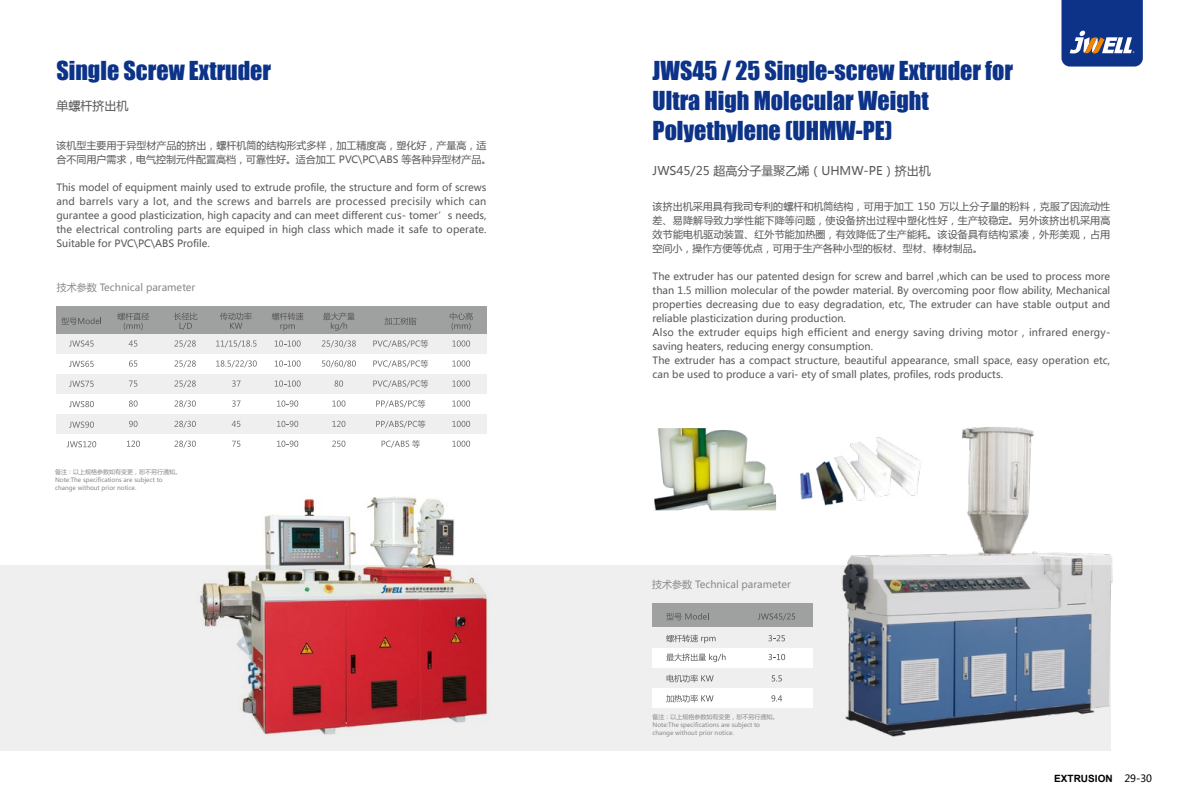
<style>
.page{position:relative;width:1191px;height:808px;background:#fff}
.page>*{position:absolute;margin:0;border:0;box-sizing:border-box;transform-origin:0 0}
.t1{font:24px/30px "Impact";color:#0c3388}
.t2{font:12px "Microsoft Ya Hei";color:#595757}
.t3{font:10px/14px "Microsoft Ya Hei";color:#595757}
.t4{font:10px "Microsoft Ya Hei";color:#898989}
.t5{font:700 10px "Arial";color:#000}
.t6{font:6px/8px "Microsoft Ya Hei";color:#898989}
.s1{font-family:"Microsoft Ya Hei";font-weight:400}
</style>
<div class="page">
<div style="left:0;top:566px;width:1110px;height:185px;background:#efefef"></div>
<img style="left:812px;top:427px;width:301px;height:324px">
<img style="left:179px;top:497px;width:314px;height:238px">
<svg style="left:1061px;top:0;width:81px;height:67px;background:#2d4c91"></svg>
<div style="left:56px;top:414px;width:51px;height:20px;background:#efefef"></div>
<div style="left:56px;top:306px;width:51px;height:27px;background:#9fa0a0"></div>
<div style="left:108px;top:306px;width:51px;height:27px;background:#9fa0a0"></div>
<div style="left:159px;top:306px;width:51px;height:27px;background:#9fa0a0"></div>
<div style="left:211px;top:306px;width:51px;height:27px;background:#9fa0a0"></div>
<div style="left:262px;top:306px;width:51px;height:27px;background:#9fa0a0"></div>
<div style="left:56px;top:334px;width:51px;height:19px;background:#efefef"></div>
<div style="left:108px;top:334px;width:51px;height:19px;background:#efefef"></div>
<div style="left:159px;top:334px;width:51px;height:19px;background:#efefef"></div>
<div style="left:211px;top:334px;width:51px;height:19px;background:#efefef"></div>
<div style="left:262px;top:334px;width:51px;height:19px;background:#efefef"></div>
<div style="left:56px;top:374px;width:51px;height:20px;background:#efefef"></div>
<div style="left:108px;top:374px;width:51px;height:20px;background:#efefef"></div>
<div style="left:159px;top:374px;width:51px;height:20px;background:#efefef"></div>
<div style="left:211px;top:374px;width:51px;height:20px;background:#efefef"></div>
<div style="left:262px;top:374px;width:51px;height:20px;background:#efefef"></div>
<div style="left:314px;top:306px;width:51px;height:27px;background:#9fa0a0"></div>
<div style="left:435px;top:306px;width:51px;height:27px;background:#9fa0a0"></div>
<div style="left:365px;top:306px;width:70px;height:27px;background:#9fa0a0"></div>
<div style="left:314px;top:334px;width:51px;height:19px;background:#efefef"></div>
<div style="left:435px;top:334px;width:51px;height:19px;background:#efefef"></div>
<div style="left:365px;top:334px;width:70px;height:19px;background:#efefef"></div>
<div style="left:314px;top:374px;width:51px;height:20px;background:#efefef"></div>
<div style="left:435px;top:374px;width:51px;height:20px;background:#efefef"></div>
<div style="left:365px;top:374px;width:70px;height:20px;background:#efefef"></div>
<svg style="left:69px;top:340px;width:25px;height:7px"></svg>
<svg style="left:69px;top:361px;width:25px;height:6px"></svg>
<svg style="left:69px;top:381px;width:25px;height:6px"></svg>
<svg style="left:69px;top:401px;width:25px;height:6px"></svg>
<svg style="left:69px;top:421px;width:25px;height:7px"></svg>
<svg style="left:129px;top:340px;width:8px;height:7px"></svg>
<svg style="left:129px;top:360px;width:8px;height:7px"></svg>
<svg style="left:129px;top:380px;width:8px;height:7px"></svg>
<svg style="left:129px;top:400px;width:9px;height:7px"></svg>
<svg style="left:174px;top:340px;width:22px;height:7px"></svg>
<svg style="left:174px;top:360px;width:22px;height:8px"></svg>
<svg style="left:174px;top:380px;width:22px;height:8px"></svg>
<svg style="left:174px;top:400px;width:22px;height:8px"></svg>
<svg style="left:216px;top:340px;width:40px;height:7px"></svg>
<svg style="left:216px;top:360px;width:41px;height:8px"></svg>
<svg style="left:232px;top:380px;width:9px;height:7px"></svg>
<svg style="left:232px;top:400px;width:9px;height:7px"></svg>
<svg style="left:275px;top:340px;width:26px;height:7px"></svg>
<svg style="left:275px;top:360px;width:26px;height:7px"></svg>
<svg style="left:275px;top:380px;width:26px;height:7px"></svg>
<svg style="left:277px;top:400px;width:21px;height:7px"></svg>
<svg style="left:322px;top:340px;width:34px;height:7px"></svg>
<svg style="left:322px;top:360px;width:34px;height:8px"></svg>
<svg style="left:334px;top:380px;width:9px;height:7px"></svg>
<svg style="left:332px;top:400px;width:13px;height:7px"></svg>
<svg style="left:373px;top:340px;width:55px;height:7px"></svg>
<svg style="left:373px;top:360px;width:55px;height:8px"></svg>
<svg style="left:373px;top:380px;width:55px;height:8px"></svg>
<svg style="left:376px;top:400px;width:49px;height:8px"></svg>
<svg style="left:452px;top:340px;width:18px;height:7px"></svg>
<svg style="left:452px;top:360px;width:18px;height:7px"></svg>
<svg style="left:452px;top:380px;width:18px;height:7px"></svg>
<div style="left:108px;top:414px;width:51px;height:20px;background:#efefef"></div>
<div style="left:159px;top:414px;width:51px;height:20px;background:#efefef"></div>
<div style="left:211px;top:414px;width:51px;height:20px;background:#efefef"></div>
<div style="left:262px;top:414px;width:51px;height:20px;background:#efefef"></div>
<div style="left:314px;top:414px;width:51px;height:20px;background:#efefef"></div>
<div style="left:435px;top:414px;width:51px;height:20px;background:#efefef"></div>
<div style="left:365px;top:414px;width:70px;height:20px;background:#efefef"></div>
<svg style="left:129px;top:421px;width:9px;height:6px"></svg>
<svg style="left:174px;top:421px;width:22px;height:7px"></svg>
<svg style="left:232px;top:421px;width:8px;height:6px"></svg>
<svg style="left:277px;top:421px;width:21px;height:6px"></svg>
<svg style="left:332px;top:421px;width:13px;height:6px"></svg>
<svg style="left:376px;top:420px;width:49px;height:8px"></svg>
<svg style="left:452px;top:421px;width:18px;height:6px"></svg>
<svg style="left:452px;top:400px;width:18px;height:7px"></svg>
<svg style="left:67px;top:441px;width:29px;height:6px"></svg>
<svg style="left:127px;top:441px;width:13px;height:6px"></svg>
<svg style="left:174px;top:441px;width:22px;height:7px"></svg>
<svg style="left:232px;top:441px;width:8px;height:6px"></svg>
<svg style="left:277px;top:441px;width:21px;height:6px"></svg>
<svg style="left:332px;top:441px;width:13px;height:6px"></svg>
<svg style="left:381px;top:440px;width:39px;height:8px"></svg>
<svg style="left:452px;top:441px;width:18px;height:6px"></svg>
<svg style="left:61px;top:317px;width:40px;height:8px"></svg>
<svg style="left:117px;top:312px;width:32px;height:18px"></svg>
<svg style="left:174px;top:312px;width:23px;height:18px"></svg>
<svg style="left:220px;top:312px;width:32px;height:17px"></svg>
<svg style="left:272px;top:312px;width:31px;height:19px"></svg>
<svg style="left:323px;top:312px;width:32px;height:19px"></svg>
<svg style="left:384px;top:317px;width:32px;height:8px"></svg>
<svg style="left:450px;top:312px;width:23px;height:18px"></svg>
<div style="left:652px;top:603px;width:89px;height:24px;background:#9fa0a0"></div>
<div style="left:652px;top:648px;width:89px;height:19px;background:#fff"></div>
<div style="left:652px;top:688px;width:89px;height:20px;background:#fff"></div>
<div style="left:742px;top:603px;width:70px;height:24px;background:#9fa0a0"></div>
<div style="left:742px;top:648px;width:70px;height:19px;background:#fff"></div>
<div style="left:742px;top:688px;width:70px;height:20px;background:#fff"></div>
<svg style="left:666px;top:634px;width:49px;height:9px"></svg>
<svg style="left:666px;top:653px;width:59px;height:9px"></svg>
<svg style="left:768px;top:635px;width:17px;height:6px"></svg>
<svg style="left:768px;top:654px;width:17px;height:6px"></svg>
<svg style="left:666px;top:613px;width:41px;height:7px"></svg>
<svg style="left:758px;top:613px;width:37px;height:7px"></svg>
<svg style="left:666px;top:675px;width:47px;height:7px"></svg>
<svg style="left:666px;top:695px;width:47px;height:7px"></svg>
<svg style="left:771px;top:675px;width:11px;height:6px"></svg>
<svg style="left:771px;top:695px;width:11px;height:6px"></svg>
<img style="left:654px;top:428px;width:122px;height:82px">
<img style="left:800px;top:427px;width:134px;height:93px">
<h1 class="t1" style="left:56px;top:55px;width:216px">Single Screw Extruder</h1>
<h1 class="t1" style="left:652px;top:55px;width:362px">JWS45 / 25 Single-screw Extruder for<br>Ultra High Molecular Weight<br>Polyethylene (UHMW-PE)</h1>
<p class="t3" style="left:56px;top:138px;width:436px">该机型主要用于异型材产品的挤出，螺杆机筒的结构形式多样，加工精度高，塑化好，产量高，适合不同用户需求，电气控制元件配置高档，可靠性好。适合加工 PVC\PC\ABS 等各种异型材产品。</p>
<p class="t3" style="left:56px;top:180px;width:432px;text-align:justify">This model of equipment mainly used to extrude profile, the structure and form of screws and barrels vary a lot, and the screws and barrels are processed precisily which can gurantee a good plasticization, high capacity and can meet different cus- tomer’s needs, the electrical controling parts are equiped in high class which made it safe to operate.<br>Suitable for PVC\PC\ABS Profile.</p>
<p class="t2" style="left:56px;top:97px;width:73px">单螺杆挤出机</p>
<p class="t2" style="left:652px;top:162px;width:280px">JWS45/25 超高分子量聚乙烯（UHMW-PE）挤出机</p>
<p class="t3" style="left:652px;top:199px;width:459px;text-align:justify">该挤出机采用具有我司专利的螺杆和机筒结构，可用于加工 150 万以上分子量的粉料，克服了因流动性差、易降解导致力学性能下降等问题，使设备挤出过程中塑化性好，生产较稳定。另外该挤出机采用高效节能电机驱动装置、红外节能加热圈，有效降低了生产能耗。该设备具有结构紧凑，外形美观，占用空间小，操作方便等优点，可用于生产各种小型的板材、型材、棒材制品。</p>
<p class="t3" style="left:652px;top:269px;width:459px">The extruder has our patented design for screw and barrel ,which can be used to process more than 1.5 million molecular of the powder material. By overcoming poor flow ability, Mechanical properties decreasing due to easy degradation, etc, The extruder can have stable output and reliable plasticization during production.<br>Also the extruder equips high efficient and energy saving driving motor , infrared energy&shy;saving heaters, reducing energy consumption.<br>The extruder has a compact structure, beautiful appearance, small space, easy operation etc, can be used to produce a vari- ety of small plates, profiles, rods products.</p>
<p class="t4" style="left:57px;top:280px;width:140px">技术参数 Technical parameter</p>
<p class="t6" style="left:55px;top:468px;width:128px">备注：以上规格参数如有变更，恕不另行通知。<br>Note:The specifications are subject to change without prior notice.</p>
<p class="t4" style="left:652px;top:578px;width:140px">技术参数 Technical parameter</p>
<p class="t6" style="left:652px;top:713px;width:127px">备注：以上规格参数如有变更，恕不另行通知。<br>Note:The specifications are subject to change without prior notice.</p>
<p class="t5" style="left:1054px;top:772px;width:99px">EXTRUSION <span class="s1">29-30</span></p>
</div>
